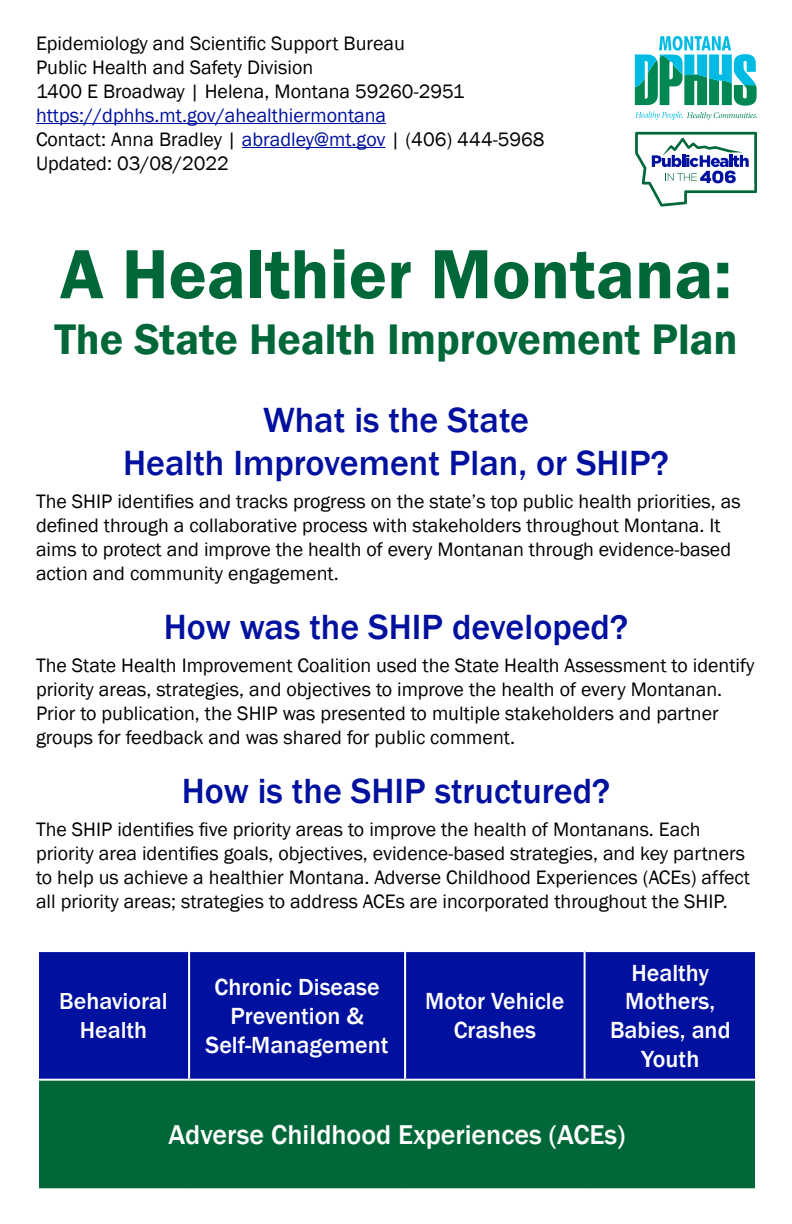
<style>
.page{position:relative;width:792px;height:1224px;background:#fff}
.page>*{position:absolute;margin:0;border:0;box-sizing:border-box;transform-origin:0 0}
.t1{font:600 72px "Franklin Gothic";color:#006838}
.t2{font:600 44px "Franklin Gothic";color:#006838}
.t3{font:500 36px/43.2px "Franklin Gothic";color:#00109f;text-align:center}
.Table_row_White{font:500 28px "Franklin Gothic";color:#fff}
.Table_Header_White{font:500 24px/28.8px "Franklin Gothic";color:#fff;text-align:center}
.Table_row_White-2{font:500 24px/28.8px "ITC Franklin Gothic Std";color:#fff;text-align:center}
.Paragraph{font:20px/24px "Franklin Gothic";color:#000}
.s1{color:#00109f}
</style>
<div class="page">
<hr style="left:36px;top:123px;width:350px;height:1px;background:#00109f">
<hr style="left:242px;top:147px;width:143px;height:1px;background:#00109f">
<svg style="left:635px;top:36px;width:122px;height:84px"></svg>
<svg style="left:635px;top:132px;width:122px;height:75px"></svg>
<div style="left:39px;top:952px;width:716px;height:127px;background:#00109f"></div>
<div style="left:38px;top:1080px;width:718px;height:109px;background:#006838"></div>
<hr style="left:37px;top:1079px;width:152px;height:2px;background:#fff">
<hr style="left:188px;top:952px;width:2px;height:127px;background:#fff">
<hr style="left:189px;top:1079px;width:216px;height:2px;background:#fff">
<hr style="left:404px;top:952px;width:2px;height:127px;background:#fff">
<hr style="left:405px;top:1079px;width:180px;height:2px;background:#fff">
<hr style="left:584px;top:952px;width:2px;height:127px;background:#fff">
<hr style="left:585px;top:1079px;width:172px;height:2px;background:#fff">
<hr style="left:37px;top:1081px;width:2px;height:107px;background:#fff">
<hr style="left:755px;top:1081px;width:2px;height:107px;background:#fff">
<hr style="left:37px;top:1188px;width:152px;height:2px;background:#fff">
<hr style="left:189px;top:1188px;width:216px;height:2px;background:#fff">
<hr style="left:405px;top:1188px;width:180px;height:2px;background:#fff">
<hr style="left:585px;top:1188px;width:172px;height:2px;background:#fff">
<p class="Paragraph" style="left:36px;top:32px;width:510px">Epidemiology and Scientific Support Bureau<br>Public Health and Safety Division<br>1400 E Broadway | Helena, Montana 59260-2951 <span class="s1">https://dphhs.mt.gov/ahealthiermontana<br></span>Contact: Anna Bradley | <span class="s1">abradley@mt.gov</span> | (406) 444-5968<br>Updated: 03/08/2022</p>
<h1 class="t1" style="left:60px;top:230px;width:674px">A Healthier Montana:</h1>
<h1 class="t2" style="left:54px;top:312px;width:685px">The State Health Improvement Plan</h1>
<h1 class="t3" style="left:123px;top:399px;width:547px">What is the State<br>Health Improvement Plan, or SHIP?</h1>
<p class="Paragraph" style="left:36px;top:490px;width:706px">The SHIP identifies and tracks progress on the state’s top public health priorities, as defined through a collaborative process with stakeholders throughout Montana. It aims to protect and improve the health of every Montanan through evidence-based action and community engagement.</p>
<h1 class="t3" style="left:164px;top:606px;width:466px">How was the SHIP developed?</h1>
<p class="Paragraph" style="left:36px;top:654px;width:720px">The State Health Improvement Coalition used the State Health Assessment to identify priority areas, strategies, and objectives to improve the health of every Montanan.<br>Prior to publication, the SHIP was presented to multiple stakeholders and partner groups for feedback and was shared for public comment.</p>
<h1 class="t3" style="left:182px;top:770px;width:430px">How is the SHIP structured?</h1>
<p class="Paragraph" style="left:36px;top:818px;width:716px">The SHIP identifies five priority areas to improve the health of Montanans. Each priority area identifies goals, objectives, evidence-based strategies, and key partners to help us achieve a healthier Montana. Adverse Childhood Experiences (ACEs) affect all priority areas; strategies to address ACEs are incorporated throughout the SHIP.</p>
<p class="Table_row_White-2" style="left:59px;top:987px;width:110px">Behavioral<br>Health</p>
<p class="Table_Header_White" style="left:206px;top:973px;width:184px">Chronic Disease<br>Prevention &amp;<br>Self-Management</p>
<p class="Table_Header_White" style="left:425px;top:987px;width:141px">Motor Vehicle<br>Crashes</p>
<p class="Table_Header_White" style="left:610px;top:958px;width:122px">Healthy<br>Mothers,<br>Babies, and<br>Youth</p>
<p class="Table_row_White" style="left:169px;top:1118px;width:458px">Adverse Childhood Experiences (ACEs)</p>
</div>
